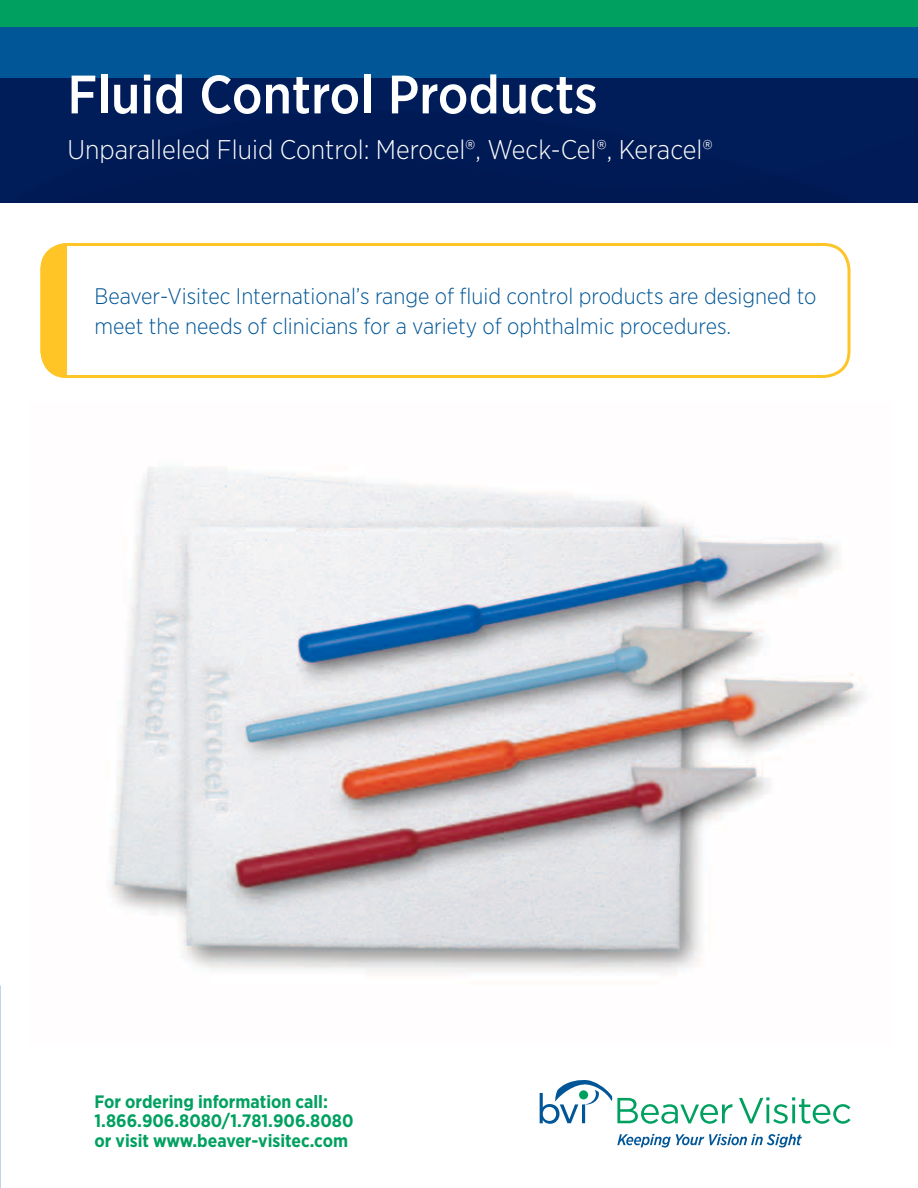
<style>
.page{position:relative;width:918px;height:1188px;background:#fff}
.page>*{position:absolute;margin:0;border:0;box-sizing:border-box;transform-origin:0 0}
.t1{font:500 54px "Gotham Narrow";color:#fff}
.t2{font:300 27px "Gotham Narrow";color:#fff}
.t3{font:300 22.5px/30px "Gotham Narrow";color:#005697}
.t4{font:700 18px/19.5px "Gotham Narrow";color:#00a160}
</style>
<div class="page">
<svg style="left:739px;top:1097px;width:111px;height:27px"></svg>
<svg style="left:540px;top:1080px;width:192px;height:44px"></svg>
<svg style="left:617px;top:1134px;width:185px;height:13px"></svg>
<div style="left:0;top:0;width:918px;height:202px;background:#005697"></div>
<div style="left:0;top:78px;width:918px;height:27px;background:#001d59"></div>
<div style="left:0;top:105px;width:918px;height:97px;background:#001a55"></div>
<div style="left:0;top:0;width:918px;height:27px;background:#00a160"></div>
<div style="left:40px;top:243px;width:28px;height:135px;background:#ffc426"></div>
<div style="left:41px;top:243px;width:810px;height:135px;border:3px solid #ffc426;border-radius:26px"></div>
<img style="left:109px;top:467px;width:756px;height:505px">
<h1 class="t1" style="left:68px;top:62px;width:532px">Fluid Control Products</h1>
<p class="t2" style="left:68px;top:133px;width:647px">Unparalleled Fluid Control: Merocel®, Weck-Cel®, Keracel®</p>
<p class="t3" style="left:94px;top:281px;width:723px">Beaver-Visitec International’s range of fluid control products are designed to meet the needs of clinicians for a variety of ophthalmic procedures.</p>
<p class="t4" style="left:94px;top:1092px;width:260px">For ordering information call:<br>1.866.906.8080/1.781.906.8080 or visit www.beaver-visitec.com</p>
</div>
